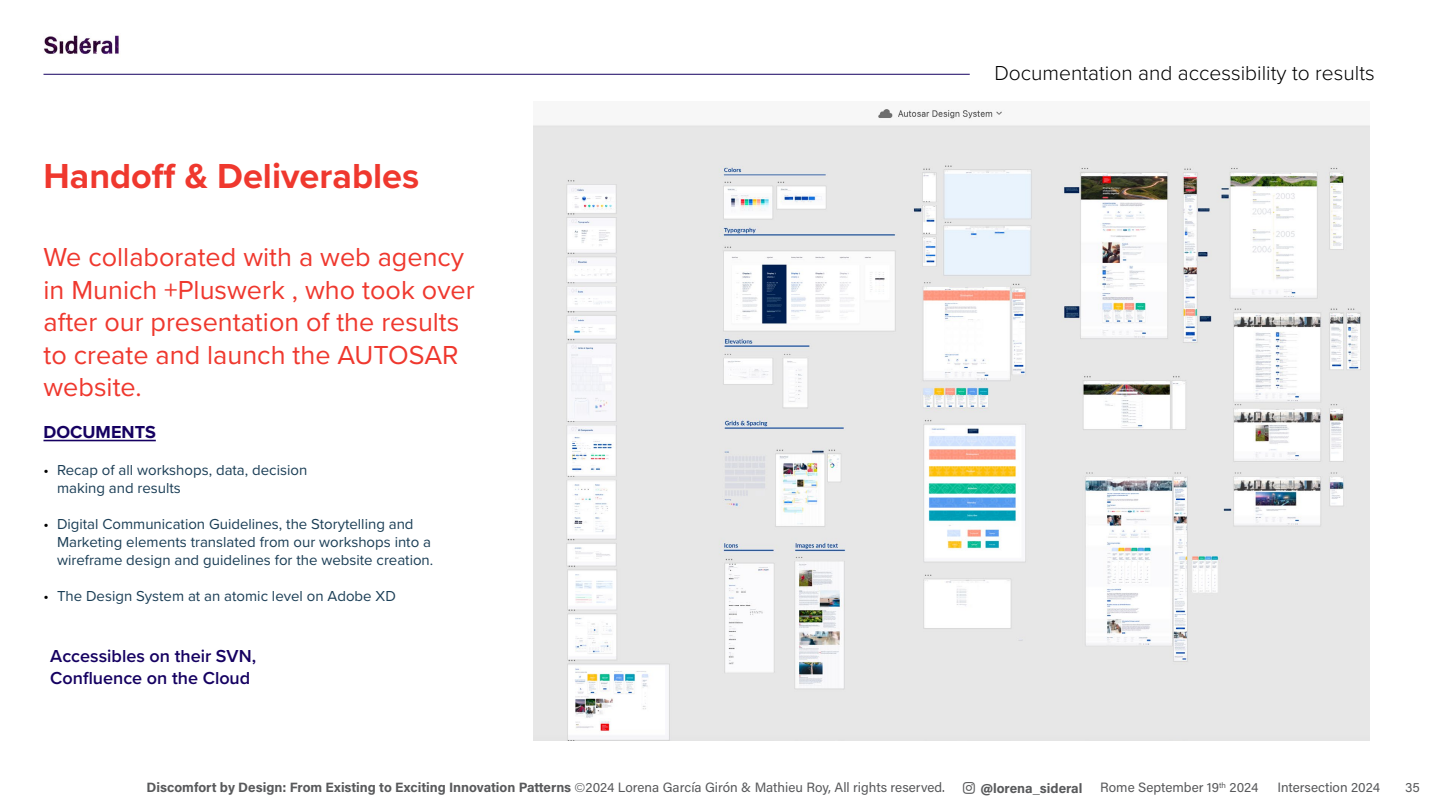
<style>
.page{position:relative;width:1440px;height:810px;background:#fff}
.page>*{position:absolute;margin:0;border:0;box-sizing:border-box;transform-origin:0 0}
.t1{font:700 36px "Proxima Nova";color:#ef382e}
.t2{font:27px/32.4px "Proxima Nova";color:#ef382e}
.t3{font:300 21px "Proxima Nova";color:#000}
.t4{font:600 18px/21.6px "Proxima Nova";color:#150061}
.t5{font:700 18px "Proxima Nova";color:#150061}
.t6{font:15px/18px "Proxima Nova";color:#1b3e56}
.t7{font:700 13.5px "Acumin Pro";color:#58595b}
.t8{font:13.5px "Acumin Pro";color:#58595b}
.s1{color:#000}
.s2{font-family:"Mundial"}
.s3{font-weight:400}
</style>
<div class="page">
<img style="left:44px;top:35px;width:75px;height:19px">
<hr style="left:44px;top:74px;width:926px;height:1px;background:#150061">
<img style="left:533px;top:109px;width:836px;height:632px">
<hr style="left:44px;top:440px;width:112px;height:1px;background:#150061">
<h1 class="t1" style="left:44px;top:149px;width:377px">Handoff &amp; Deliverables</h1>
<h2 class="t2" style="left:44px;top:240px;width:433px">We collaborated with a web agency in Munich +Pluswerk , who took over after our presentation of the results to create and launch the AUTOSAR website.</h2>
<p class="t5" style="left:44px;top:419px;width:114px">DOCUMENTS</p>
<p class="t6" style="left:57px;top:460px;width:252px;text-indent:-14px"><span class="s1">•</span> Recap of all workshops, data, decision making and results</p>
<p class="t6" style="left:57px;top:514px;width:378px;text-indent:-14px"><span class="s1">•</span> Digital Communication Guidelines, the Storytelling and<br>Marketing elements translated from our workshops into a wireframe design and guidelines for the website creation.</p>
<p class="t6" style="left:44px;top:586px;width:354px"><span class="s1">•</span> The Design System at an atomic level on Adobe XD</p>
<p class="t4" style="left:50px;top:645px;width:207px">Accessibles on their SVN,<br>Confluence on the Cloud</p>
<h3 class="t3" style="left:994px;top:58px;width:382px">Documentation and accessibility to results</h3>
<p class="t7" style="left:963px;top:779px;width:121px">■▲▼ @lorena_sideral</p>
<p class="t8" style="left:1100px;top:778px;width:160px">Rome September 19<sup>th</sup> 2024</p>
<p class="t7" style="left:147px;top:778px;width:800px">Discomfort by Design: From Existing to Exciting Innovation Patterns <span class="s2">©</span><span class="s3">2024 Lorena García Girón &amp; Mathieu Roy, All rights reserved.</span></p>
<p class="t8" style="left:1277px;top:778px;width:104px">Intersection 2024</p>
<p class="t8" style="left:1405px;top:778px;width:16px">35</p>
</div>
